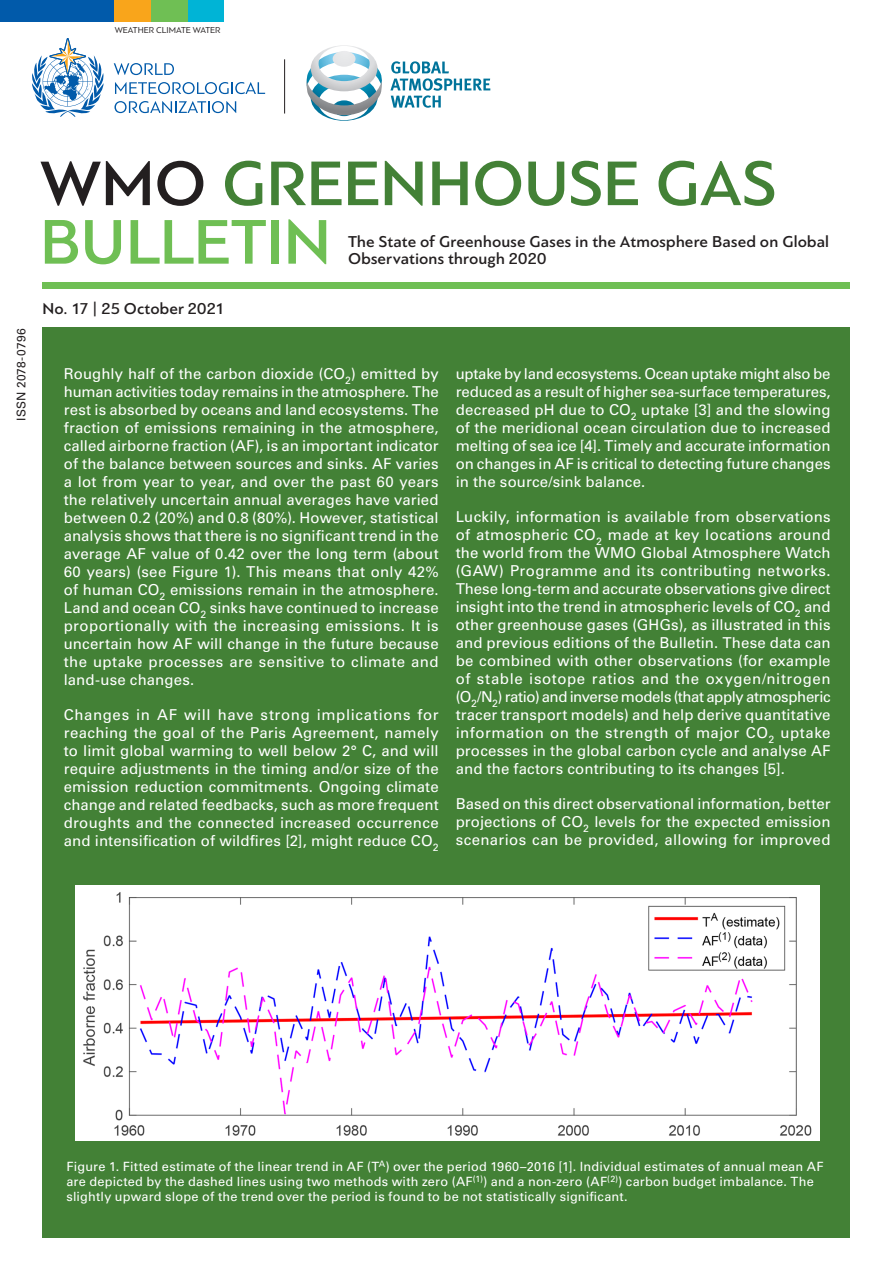
<style>
.page{position:relative;width:893px;height:1263px;background:#fff}
.page>*{position:absolute;margin:0;border:0;box-sizing:border-box;transform-origin:0 0}
.t1{font:500 66px "PF Bague Sans Pro";letter-spacing:-.005em;color:#438136}
.t2{font:500 66px "PF Bague Sans Pro";letter-spacing:-.01em;color:#6fbf54}
.GGB_-_Header_subtitl{font:500 16.5px/16.5px "PF Bague Sans Pro";letter-spacing:.005em;color:#231f20}
.GGB_-_Issue_and_date{font:500 16.5px "PF Bague Sans Pro";letter-spacing:.005em;color:#231f20}
.Body_text_on_page_1{font:15px/18px "Univers LTCYR 55 Roman";letter-spacing:.01em;color:#fff;text-align:justify}
.GGB_-_White_caption{font:12.75px/15px "Univers LTCYR 55 Roman";letter-spacing:.015em;color:#fff}
.GGB_-_Body_text{font:12px "Univers LTCYR 55 Roman";letter-spacing:.015em;color:#231f20}
.t3{font:9px "PF Bague Sans Pro";color:#231f20}
.s1{color:#231f20}
</style>
<div class="page">
<div style="left:43px;top:282px;width:807px;height:7px;background:#6fbf54"></div>
<div style="left:43px;top:327px;width:807px;height:910px;background:#438136"></div>
<svg style="left:114px;top:63px;width:60px;height:12px"></svg>
<svg style="left:115px;top:82px;width:150px;height:12px"></svg>
<svg style="left:114px;top:101px;width:122px;height:12px"></svg>
<svg style="left:32px;top:38px;width:72px;height:79px"></svg>
<svg style="left:390px;top:61px;width:100px;height:47px"></svg>
<svg style="left:307px;top:45px;width:75px;height:76px"></svg>
<hr style="left:284px;top:59px;width:1px;height:55px;background:#231f20">
<div style="left:0;top:0;width:114px;height:21px;background:#015aaa"></div>
<div style="left:187px;top:0;width:36px;height:21px;background:#00b4d6"></div>
<div style="left:151px;top:0;width:36px;height:21px;background:#6fbf54"></div>
<div style="left:115px;top:0;width:36px;height:21px;background:#f9a51b"></div>
<img style="left:75px;top:886px;width:745px;height:255px">
<p class="t3" style="left:115px;top:24px;width:107px">WEATHER CLIMATE WATER</p>
<p class="GGB_-_Body_text" style="left:13px;top:421px;width:94px;rotate:-90deg">ISSN 2078-0796</p>
<p class="t1" style="left:40px;top:144px;width:738px"><span class="s1">WMO</span> GREENHOUSE GAS</p>
<p class="t2" style="left:40px;top:203px;width:293px">BULLETIN</p>
<p class="GGB_-_Issue_and_date" style="left:43px;top:299px;width:184px">No. 17 | 25 October 2021</p>
<p class="GGB_-_Header_subtitl" style="left:348px;top:234px;width:482px">The State of Greenhouse Gases in the Atmosphere Based on Global<br>Observations through 2020</p>
<p class="Body_text_on_page_1" style="left:64px;top:364px;width:376px">Roughly half of the carbon dioxide (CO<sub>2</sub>) emitted by human activities today remains in the atmosphere. The rest is absorbed by oceans and land ecosystems. The fraction of emissions remaining in the atmosphere, called airborne fraction (AF), is an important indicator of the balance between sources and sinks. AF varies a lot from year to year, and over the past 60 years the relatively uncertain annual averages have varied between 0.2 (20%) and 0.8 (80%). However, statistical analysis shows that there is no significant trend in the average AF value of 0.42 over the long term (about 60 years) (see Figure 1). This means that only 42% of human CO<sub>2</sub> emissions remain in the atmosphere.<br>Land and ocean CO<sub>2</sub> sinks have continued to increase proportionally with the increasing emissions. It is uncertain how AF will change in the future because the uptake processes are sensitive to climate and land-use changes.</p>
<p class="Body_text_on_page_1" style="left:64px;top:705px;width:376px">Changes in AF will have strong implications for reaching the goal of the Paris Agreement, namely to limit global warming to well below 2° C, and will require adjustments in the timing and/or size of the emission reduction commitments. Ongoing climate change and related feedbacks, such as more frequent droughts and the connected increased occurrence and intensification of wildfires [2], might reduce CO<sub>2</sub></p>
<p class="Body_text_on_page_1" style="left:456px;top:364px;width:376px">uptake by land ecosystems. Ocean uptake might also be reduced as a result of higher sea-surface temperatures, decreased pH due to CO<sub>2</sub> uptake [3] and the slowing of the meridional ocean circulation due to increased melting of sea ice [4]. Timely and accurate information on changes in AF is critical to detecting future changes in the source/sink balance.</p>
<p class="Body_text_on_page_1" style="left:456px;top:507px;width:376px">Luckily, information is available from observations of atmospheric CO<sub>2</sub> made at key locations around the world from the WMO Global Atmosphere Watch (GAW) Programme and its contributing networks.<br>These long-term and accurate observations give direct insight into the trend in atmospheric levels of CO<sub>2</sub> and other greenhouse gases (GHGs), as illustrated in this and previous editions of the Bulletin. These data can be combined with other observations (for example of stable isotope ratios and the oxygen/nitrogen (O<sub>2</sub>/N<sub>2</sub>) ratio) and inverse models (that apply atmospheric tracer transport models) and help derive quantitative information on the strength of major CO<sub>2</sub> uptake processes in the global carbon cycle and analyse AF and the factors contributing to its changes [5].</p>
<p class="Body_text_on_page_1" style="left:456px;top:794px;width:376px">Based on this direct observational information, better projections of CO<sub>2</sub> levels for the expected emission scenarios can be provided, allowing for improved</p>
<p class="GGB_-_White_caption" style="left:66px;top:1159px;width:758px">Figure 1. Fitted estimate of the linear trend in AF (T<sup>A</sup>) over the period 1960–2016 [1]. Individual estimates of annual mean AF are depicted by the dashed lines using two methods with zero (AF<sup>(1)</sup>) and a non-zero (AF<sup>(2)</sup>) carbon budget imbalance. The slightly upward slope of the trend over the period is found to be not statistically significant.</p>
</div>
